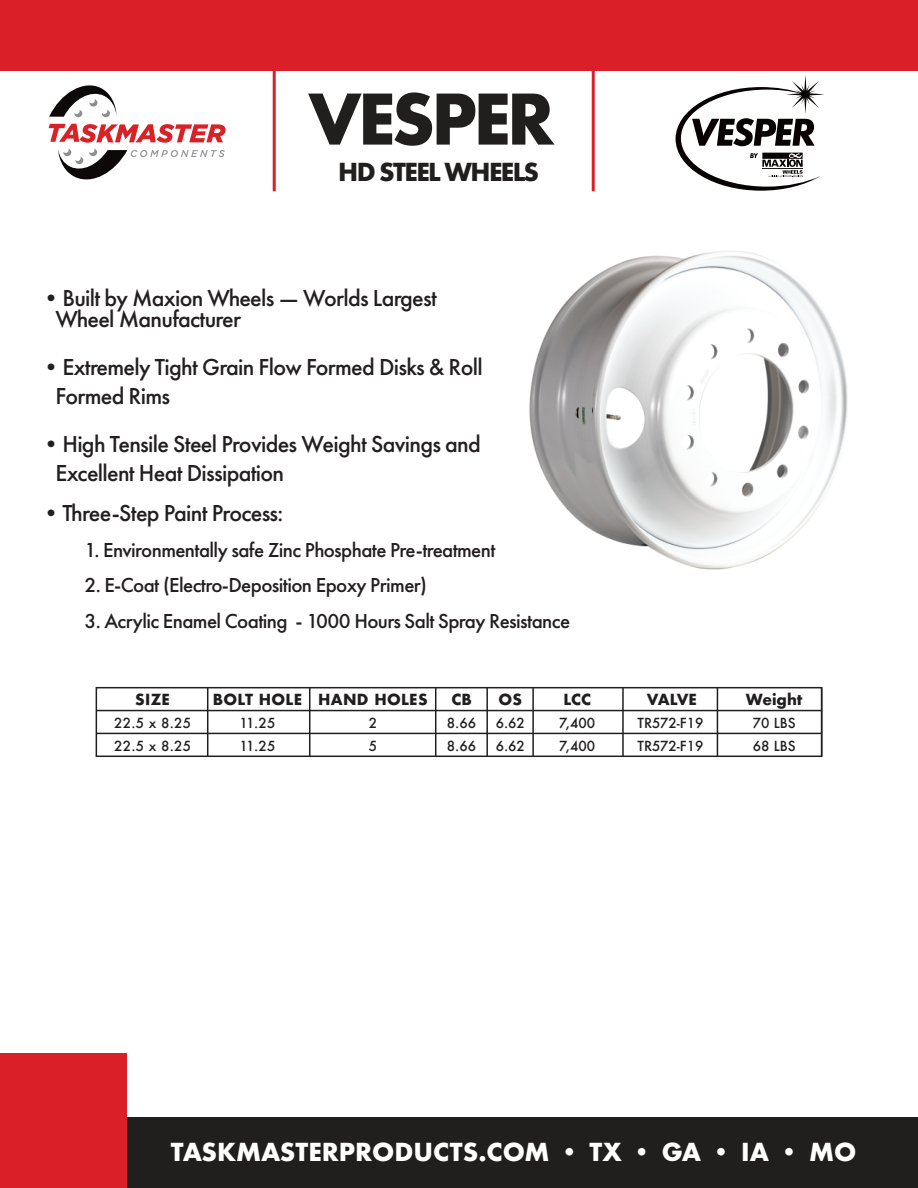
<style>
.page{position:relative;width:918px;height:1188px;background:#fff}
.page>*{position:absolute;margin:0;border:0;box-sizing:border-box;transform-origin:0 0}
.t1{font:700 76.5px "Futura PT";letter-spacing:-.05em;color:#211e1e}
.t2{font:700 27.3px "Futura PT";color:#fff}
.t3{font:700 27.3px "Futura PT";letter-spacing:-.055em;color:#211e1e}
.t4{font:500 24px/28.8px "Futura PT";letter-spacing:-.03em;color:#231f20}
.t5{font:500 21px "Futura PT";letter-spacing:-.03em;color:#231f20}
.t6{font:700 14.85px "Futura";letter-spacing:.015em;color:#211e1e}
.t7{font:500 13.5px/23px "Futura";color:#211e1e}
</style>
<div class="page">
<div style="left:0;top:0;width:918px;height:70px;background:#da1f29"></div>
<div style="left:126px;top:1118px;width:792px;height:70px;background:#211e1e"></div>
<div style="left:0;top:1053px;width:126px;height:135px;background:#da1f29"></div>
<svg style="left:49px;top:124px;width:177px;height:19px"></svg>
<svg style="left:49px;top:85px;width:68px;height:32px"></svg>
<svg style="left:58px;top:149px;width:167px;height:31px"></svg>
<hr style="left:273px;top:62px;width:3px;height:129px;background:#da1f29">
<hr style="left:592px;top:62px;width:3px;height:129px;background:#da1f29">
<svg style="left:676px;top:75px;width:149px;height:116px"></svg>
<div style="left:96px;top:687px;width:726px;height:70px;border:2px solid #211e1e"></div>
<hr style="left:96px;top:733px;width:726px;height:1px;background:#211e1e">
<hr style="left:96px;top:710px;width:726px;height:1px;background:#211e1e">
<hr style="left:435px;top:688px;width:1px;height:68px;background:#211e1e">
<hr style="left:309px;top:688px;width:1px;height:68px;background:#211e1e">
<hr style="left:207px;top:688px;width:1px;height:68px;background:#211e1e">
<hr style="left:486px;top:688px;width:2px;height:68px;background:#211e1e">
<hr style="left:532px;top:688px;width:2px;height:68px;background:#211e1e">
<hr style="left:622px;top:688px;width:2px;height:68px;background:#211e1e">
<hr style="left:717px;top:688px;width:1px;height:68px;background:#211e1e">
<hr style="left:821px;top:688px;width:1px;height:68px;background:#211e1e">
<img style="left:529px;top:251px;width:319px;height:319px">
<h1 class="t1" style="left:308px;top:70px;width:248px">VESPER</h1>
<p class="t3" style="left:338px;top:155px;width:202px">HD STEEL WHEELS</p>
<p class="t4" style="left:56px;top:287px;width:383px;line-height:21px;text-indent:-16px">•Built by Maxion Wheels — Worlds Largest<br>Wheel Manufacturer</p>
<p class="t4" style="left:56px;top:352px;width:429px;text-indent:-16px">•Extremely Tight Grain Flow Formed Disks &amp; Roll<br>Formed Rims</p>
<p class="t4" style="left:56px;top:430px;width:427px;text-indent:-16px">•High Tensile Steel Provides Weight Savings and<br>Excellent Heat Dissipation</p>
<p class="t4" style="left:39px;top:499px;width:246px">•Three-Step Paint Process:</p>
<p class="t5" style="left:84px;top:537px;width:413px">1. Environmentally safe Zinc Phosphate Pre-treatment</p>
<p class="t5" style="left:84px;top:573px;width:344px">2. E-Coat (Electro-Deposition Epoxy Primer)</p>
<p class="t5" style="left:84px;top:609px;width:487px">3. Acrylic Enamel Coating - 1000 Hours Salt Spray Resistance</p>
<p class="t6" style="left:135px;top:689px;width:36px">SIZE</p>
<p class="t7" style="left:114px;top:712px;width:79px">22.5 x 8.25<br>22.5 x 8.25</p>
<p class="t6" style="left:213px;top:689px;width:91px">BOLT HOLE</p>
<p class="t7" style="left:240px;top:712px;width:37px">11.25<br>11.25</p>
<p class="t6" style="left:318px;top:689px;width:111px">HAND HOLES</p>
<p class="t7" style="left:369px;top:712px;width:10px">2<br>5</p>
<p class="t6" style="left:451px;top:689px;width:22px">CB</p>
<p class="t7" style="left:447px;top:712px;width:31px">8.66<br>8.66</p>
<p class="t6" style="left:499px;top:689px;width:25px">OS</p>
<p class="t7" style="left:496px;top:712px;width:31px">6.62<br>6.62</p>
<p class="t6" style="left:563px;top:689px;width:29px">LCC</p>
<p class="t7" style="left:559px;top:712px;width:37px">7,400<br>7,400</p>
<p class="t6" style="left:647px;top:689px;width:52px">VALVE</p>
<p class="t7" style="left:638px;top:712px;width:67px">TR572-F19<br>TR572-F19</p>
<p class="t6" style="left:746px;top:689px;width:58px">Weight</p>
<p class="t7" style="left:753px;top:712px;width:44px">70 LBS<br>68 LBS</p>
<p class="t2" style="left:171px;top:1135px;width:687px">TASKMASTERPRODUCTS.COM • TX • GA • IA • MO</p>
</div>
